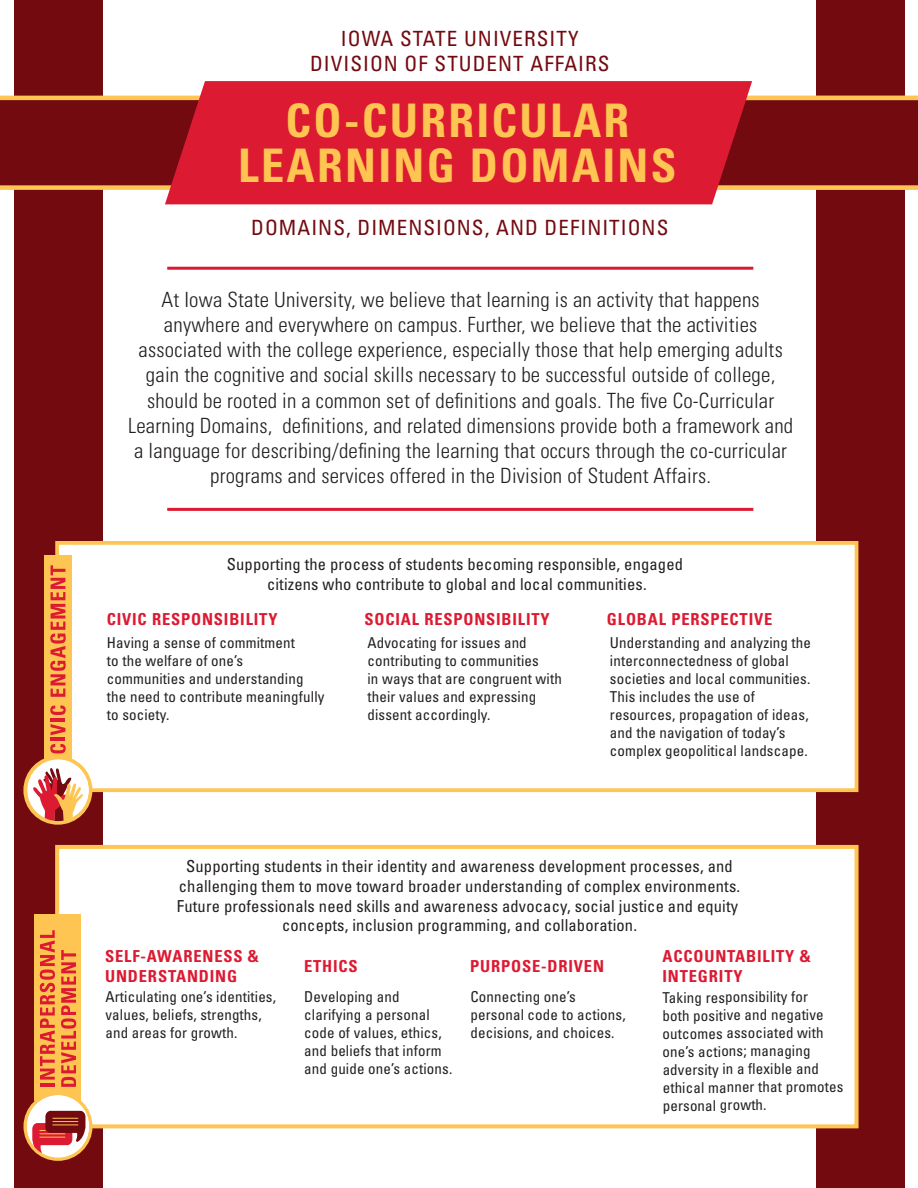
<style>
.page{position:relative;width:918px;height:1188px;background:#fff}
.page>*{position:absolute;margin:0;border:0;box-sizing:border-box;transform-origin:0 0}
.t1{font:700 condensed 46.2px/45px "Univers LT Std";letter-spacing:.05em;color:#fec552;text-align:center}
.t2{font:300 condensed 21px/25.2px "Univers LT Std";letter-spacing:.01em;color:#231f20;text-align:center}
.t3{font:condensed 21px/25.2px "Univers LT Std";letter-spacing:.05em;color:#730a10;text-align:center}
.t4{font:condensed 16.5px/19.8px "Univers LT Std";letter-spacing:.01em;color:#231f20;text-align:center}
.t5{font:700 condensed 16.5px/19.5px "Univers LT Std";letter-spacing:.05em;color:#dc1a32}
.t6{font:condensed 15px/18px "Univers LT Std";letter-spacing:.01em;color:#231f20}
</style>
<div class="page">
<div style="left:14px;top:1px;width:89px;height:1187px;background:#730a10"></div>
<div style="left:816px;top:1px;width:88px;height:1187px;background:#730a10"></div>
<hr style="left:167px;top:267px;width:586px;height:3px;background:#dc1a32">
<hr style="left:167px;top:508px;width:586px;height:3px;background:#dc1a32">
<div style="left:55px;top:541px;width:803px;height:251px;background:#fff;border:4px solid #fec552"></div>
<div style="left:55px;top:845px;width:804px;height:283px;background:#fff;border:4px solid #fec552"></div>
<div style="left:44px;top:555px;width:28px;height:209px;background:#fec552"></div>
<svg style="left:50px;top:744px;width:16px;height:10px"></svg>
<hr style="left:51px;top:738px;width:14px;height:3px;background:#dc1a32">
<svg style="left:51px;top:724px;width:14px;height:11px"></svg>
<hr style="left:51px;top:719px;width:14px;height:3px;background:#dc1a32">
<svg style="left:50px;top:705px;width:16px;height:10px"></svg>
<svg style="left:50px;top:565px;width:16px;height:132px"></svg>
<div style="left:23px;top:756px;width:69px;height:69px;border:7px solid #fec552;border-radius:50%"></div>
<div style="left:27px;top:759px;width:62px;height:62px;background:#fff;border-radius:50%"></div>
<svg style="left:33px;top:768px;width:51px;height:53px"></svg>
<div style="left:35px;top:914px;width:46px;height:187px;background:#fec552"></div>
<hr style="left:40px;top:1083px;width:15px;height:3px;background:#dc1a32">
<svg style="left:40px;top:930px;width:15px;height:150px"></svg>
<svg style="left:61px;top:950px;width:15px;height:137px"></svg>
<div style="left:24px;top:1092px;width:68px;height:69px;border:7px solid #fec552;border-radius:50%"></div>
<div style="left:27px;top:1095px;width:62px;height:63px;background:#fff;border-radius:50%"></div>
<svg style="left:32px;top:1111px;width:53px;height:44px"></svg>
<svg style="left:752px;top:96px;width:166px;height:94px"></svg>
<svg style="left:0;top:96px;width:165px;height:94px"></svg>
<svg style="left:165px;top:81px;width:587px;height:123px;background:#d71d33"></svg>
<h2 class="t3" style="left:310px;top:26px;width:301px">IOWA STATE UNIVERSITY<br>DIVISION OF STUDENT AFFAIRS</h2>
<h1 class="t1" style="left:238px;top:98px;width:440px">CO-CURRICULAR<br>LEARNING DOMAINS</h1>
<h2 class="t3" style="left:251px;top:214px;width:419px">DOMAINS, DIMENSIONS, AND DEFINITIONS</h2>
<p class="t2" style="left:128px;top:287px;width:667px">At Iowa State University, we believe that learning is an activity that happens anywhere and everywhere on campus. Further, we believe that the activities associated with the college experience, especially those that help emerging adults gain the cognitive and social skills necessary to be successful outside of college, should be rooted in a common set of definitions and goals. The five Co-Curricular Learning Domains, definitions, and related dimensions provide both a framework and a language for describing/defining the learning that occurs through the co-curricular programs and services offered in the Division of Student Affairs.</p>
<p class="t4" style="left:227px;top:554px;width:458px">Supporting the process of students becoming responsible, engaged citizens who contribute to global and local communities.</p>
<p class="t5" style="left:107px;top:609px;width:172px">CIVIC RESPONSIBILITY</p>
<p class="t6" style="left:107px;top:633px;width:219px">Having a sense of commitment<br>to the welfare of one’s communities and understanding the need to contribute meaningfully to society.</p>
<p class="t5" style="left:364px;top:609px;width:187px">SOCIAL RESPONSIBILITY</p>
<p class="t6" style="left:367px;top:633px;width:196px">Advocating for issues and contributing to communities<br>in ways that are congruent with their values and expressing dissent accordingly.</p>
<p class="t5" style="left:607px;top:609px;width:167px">GLOBAL PERSPECTIVE</p>
<p class="t6" style="left:610px;top:633px;width:203px">Understanding and analyzing the interconnectedness of global societies and local communities.<br>This includes the use of resources, propagation of ideas, and the navigation of today’s complex geopolitical landscape.</p>
<p class="t4" style="left:177px;top:856px;width:565px">Supporting students in their identity and awareness development processes, and challenging them to move toward broader understanding of complex environments.<br>Future professionals need skills and awareness advocacy, social justice and equity concepts, inclusion programming, and collaboration.</p>
<p class="t5" style="left:105px;top:946px;width:155px">SELF-AWARENESS &amp;<br>UNDERSTANDING</p>
<p class="t6" style="left:105px;top:988px;width:172px">Articulating one’s identities, values, beliefs, strengths, and areas for growth.</p>
<p class="t5" style="left:304px;top:956px;width:55px">ETHICS</p>
<p class="t6" style="left:304px;top:988px;width:150px">Developing and clarifying a personal code of values, ethics, and beliefs that inform and guide one’s actions.</p>
<p class="t5" style="left:470px;top:956px;width:135px">PURPOSE-DRIVEN</p>
<p class="t6" style="left:470px;top:988px;width:157px">Connecting one’s personal code to actions, decisions, and choices.</p>
<p class="t5" style="left:663px;top:946px;width:150px">ACCOUNTABILITY &amp;<br>INTEGRITY</p>
<p class="t6" style="left:663px;top:988px;width:182px">Taking responsibility for<br>both positive and negative outcomes associated with one’s actions; managing adversity in a flexible and ethical manner that promotes personal growth.</p>
</div>
